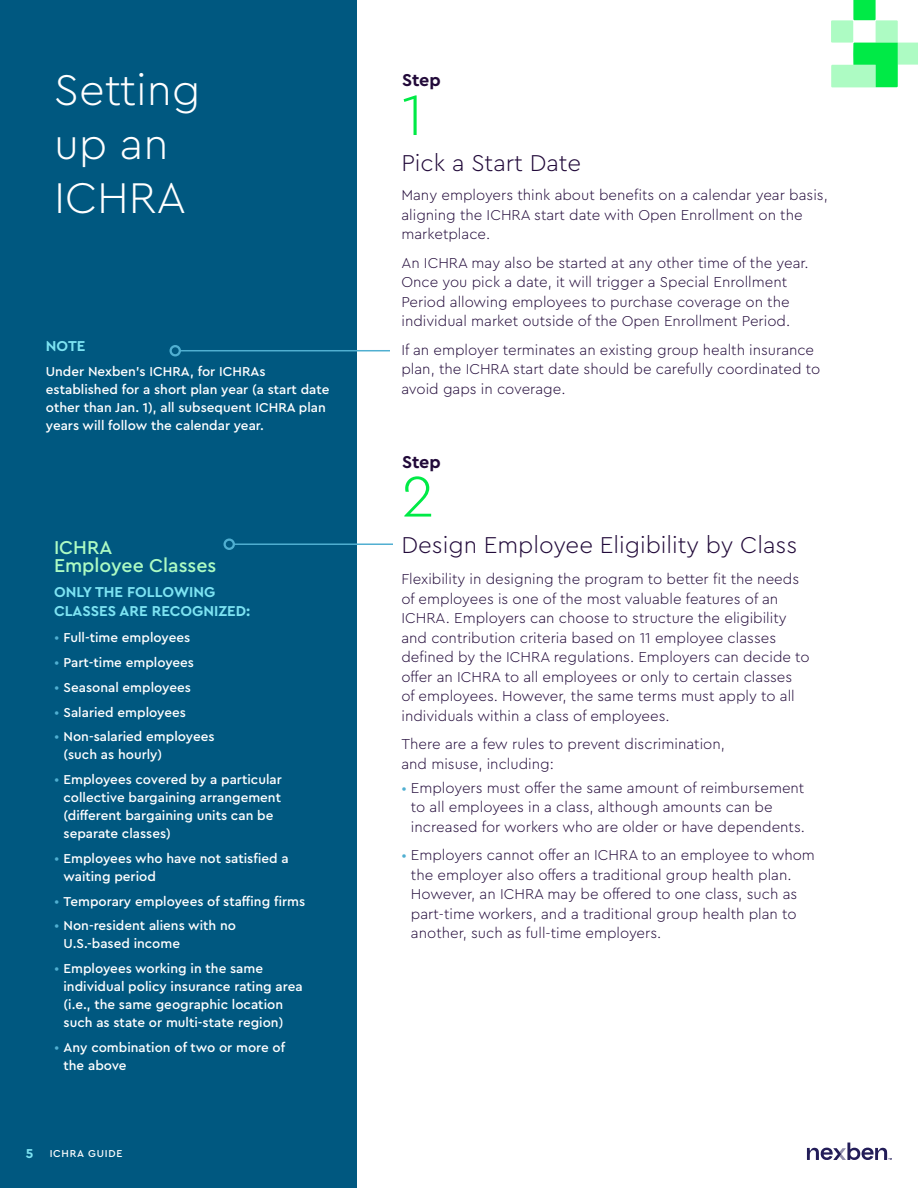
<style>
.page{position:relative;width:918px;height:1188px;background:#fff}
.page>*{position:absolute;margin:0;border:0;box-sizing:border-box;transform-origin:0 0}
.t1{font:300 60px "Cera Pro";color:#00ea46}
.t2{font:300 45px/54px "Cera Pro";color:#fff}
.t3{font:300 24px "Cera Pro";color:#220a3a}
.t4{font:500 19.5px/18px "Cera Pro";color:#adfbc3}
.t5{font:700 18px "Cera Pro";letter-spacing:-.005em;color:#220a3a}
.t6{font:300 15px/19.5px "Cera Pro";color:#220a3a}
.t7{font:700 15px/19.5px "Cera Pro";color:#7de3f2}
.t8{font:500 13.5px/18px "Cera Pro";color:#fff}
.t9{font:500 10.5px "Cera Pro";letter-spacing:.075em;color:#fff}
.s1{font-weight:300;font-size:15px;color:#50afd1}
.s2{font-weight:700;font-size:13.5px;color:#7de3f2}
.s3{color:#50afd1}
</style>
<div class="page">
<svg style="left:807px;top:1143px;width:85px;height:17px"></svg>
<div style="left:0;top:0;width:356px;height:1188px;background:#005880"></div>
<svg style="left:831px;top:0;width:87px;height:87px"></svg>
<hr style="left:234px;top:543px;width:159px;height:2px;background:#50afd1">
<div style="left:223px;top:539px;width:12px;height:11px;border:2px solid #50afd1;border-radius:50%"></div>
<hr style="left:180px;top:350px;width:210px;height:1px;background:#50afd1">
<div style="left:169px;top:345px;width:12px;height:11px;border:2px solid #50afd1;border-radius:50%"></div>
<h2 class="t2" style="left:54px;top:61px;width:148px">Setting up an<br>ICHRA</h2>
<p class="t7" style="left:46px;top:336px;width:41px">NOTE</p>
<p class="t8" style="left:46px;top:362px;width:285px">Under Nexben’s ICHRA, for ICHRAs established for a short plan year (a start date other than Jan. 1), all subsequent ICHRA plan years will follow the calendar year.</p>
<h3 class="t4" style="left:54px;top:538px;width:164px">ICHRA<br>Employee Classes</h3>
<p class="t7" style="left:54px;top:581px;width:198px">ONLY THE FOLLOWING<br>CLASSES ARE RECOGNIZED:</p>
<p class="t8" style="left:54px;top:628px;width:138px"><span class="s1">•</span> Full-time employees</p>
<p class="t8" style="left:54px;top:653px;width:142px"><span class="s1">•</span> Part-time employees</p>
<p class="t8" style="left:54px;top:678px;width:138px"><span class="s1">•</span> Seasonal employees</p>
<p class="t8" style="left:54px;top:702px;width:133px"><span class="s1">•</span> Salaried employees</p>
<p class="t8" style="left:64px;top:727px;width:153px;text-indent:-10px"><span class="s1">•</span> Non-salaried employees (such as hourly)</p>
<p class="t8" style="left:64px;top:770px;width:220px;text-indent:-10px"><span class="s1">•</span> Employees covered by a particular collective bargaining arrangement (different bargaining units can be separate classes)</p>
<p class="t8" style="left:64px;top:849px;width:227px;text-indent:-10px"><span class="s1">•</span> Employees who have not satisfied a waiting period</p>
<p class="t8" style="left:54px;top:891px;width:253px"><span class="s1">•</span> Temporary employees of staffing firms</p>
<p class="t8" style="left:64px;top:916px;width:174px;text-indent:-10px"><span class="s1">•</span> Non-resident aliens with no<br>U.S.-based income</p>
<p class="t8" style="left:64px;top:959px;width:241px;text-indent:-10px"><span class="s1">•</span> Employees working in the same individual policy insurance rating area (i.e., the same geographic location such as state or multi-state region)</p>
<p class="t8" style="left:64px;top:1038px;width:223px;text-indent:-10px"><span class="s1">•</span> Any combination of two or more of the above</p>
<p class="t9" style="left:26px;top:1146px;width:98px"><span class="s2">5</span> ICHRA GUIDE</p>
<p class="t5" style="left:402px;top:68px;width:40px">Step</p>
<h1 class="t1" style="left:401px;top:75px;width:24px">1</h1>
<h3 class="t3" style="left:401px;top:147px;width:181px">Pick a Start Date</h3>
<p class="t6" style="left:401px;top:185px;width:428px">Many employers think about benefits on a calendar year basis, aligning the ICHRA start date with Open Enrollment on the marketplace.</p>
<p class="t6" style="left:401px;top:252px;width:409px">An ICHRA may also be started at any other time of the year.<br>Once you pick a date, it will trigger a Special Enrollment Period allowing employees to purchase coverage on the individual market outside of the Open Enrollment Period.</p>
<p class="t6" style="left:401px;top:339px;width:420px">If an employer terminates an existing group health insurance plan, the ICHRA start date should be carefully coordinated to avoid gaps in coverage.</p>
<p class="t5" style="left:402px;top:450px;width:40px">Step</p>
<h1 class="t1" style="left:401px;top:457px;width:34px">2</h1>
<h3 class="t3" style="left:401px;top:529px;width:397px">Design Employee Eligibility by Class</h3>
<p class="t6" style="left:401px;top:569px;width:410px">Flexibility in designing the program to better fit the needs of employees is one of the most valuable features of an ICHRA. Employers can choose to structure the eligibility and contribution criteria based on 11 employee classes defined by the ICHRA regulations. Employers can decide to offer an ICHRA to all employees or only to certain classes<br>of employees. However, the same terms must apply to all individuals within a class of employees.</p>
<p class="t6" style="left:401px;top:734px;width:325px">There are a few rules to prevent discrimination, and misuse, including:</p>
<p class="t6" style="left:411px;top:777px;width:396px;text-indent:-10px"><span class="s3">•</span> Employers must offer the same amount of reimbursement to all employees in a class, although amounts can be increased for workers who are older or have dependents.</p>
<p class="t6" style="left:411px;top:845px;width:405px;text-indent:-10px"><span class="s3">•</span> Employers cannot offer an ICHRA to an employee to whom the employer also offers a traditional group health plan.<br>However, an ICHRA may be offered to one class, such as part-time workers, and a traditional group health plan to another, such as full-time employers.</p>
</div>
